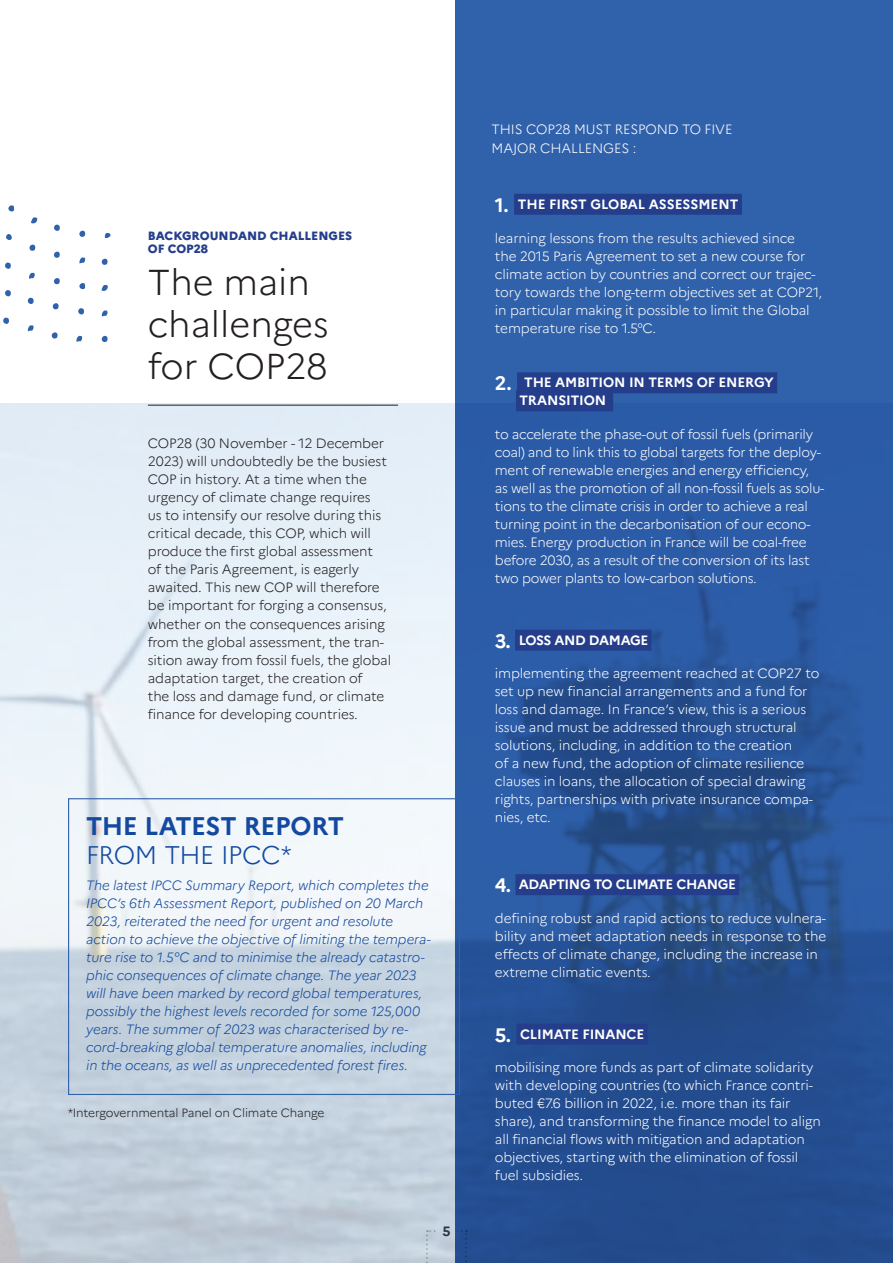
<style>
.page{position:relative;width:893px;height:1263px;background:#fff}
.page>*{position:absolute;margin:0;border:0;box-sizing:border-box;transform-origin:0 0}
.sous_titre{font:300 36px/42px "Marianne";color:#231f20}
.Style_de_paragraphe_2{font:700 25.5px/28.5px "Marianne";letter-spacing:-.015em;color:#13499f}
.Texte_courant{font:300 13.5px/18px "Marianne";letter-spacing:-.01em;color:#fff}
.Style_de_paragraphe_2-2{font:italic 300 13.5px/18px "Marianne";letter-spacing:-.01em;color:#13499f}
.Texte_courant-2{font:300 13.5px/18px "Marianne";letter-spacing:-.01em;color:#231f20}
.Style_de_paragraphe_6{font:700 13.5px/18px "Marianne";letter-spacing:-.01em;color:#fff}
.Style_de_paragraphe_6-2{font:700 13.5px "Marianne";letter-spacing:-.03em;color:#fff}
.t1{font:700 13.5px "Marianne";color:#231f20}
.Texte_courant-3{font:300 12px "Marianne";letter-spacing:-.01em;color:#231f20}
.t2{font:800 12px "Marianne";color:#253e8b}
.s1{font-weight:300}
.s2{font-size:19.5px}
</style>
<div class="page">
<svg style="left:455px;top:0;width:438px;height:1263px;background:#2a579e"></svg>
<hr style="left:148px;top:405px;width:250px;height:1px;background:#231f20">
<div style="left:514px;top:194px;width:228px;height:21px;background:#253e8b"></div>
<div style="left:517px;top:372px;width:260px;height:21px;background:#253e8b"></div>
<div style="left:516px;top:390px;width:97px;height:21px;background:#253e8b"></div>
<div style="left:515px;top:630px;width:136px;height:21px;background:#253e8b"></div>
<div style="left:515px;top:874px;width:224px;height:21px;background:#253e8b"></div>
<div style="left:516px;top:1023px;width:132px;height:21px;background:#253e8b"></div>
<svg style="left:105px;top:233px;width:6px;height:5px"></svg>
<svg style="left:28px;top:325px;width:6px;height:6px"></svg>
<svg style="left:29px;top:273px;width:6px;height:6px"></svg>
<svg style="left:79px;top:257px;width:6px;height:6px"></svg>
<svg style="left:76px;top:336px;width:6px;height:6px"></svg>
<svg style="left:102px;top:310px;width:6px;height:6px"></svg>
<svg style="left:31px;top:217px;width:6px;height:6px"></svg>
<svg style="left:102px;top:285px;width:6px;height:6px"></svg>
<svg style="left:8px;top:205px;width:6px;height:6px"></svg>
<svg style="left:6px;top:234px;width:6px;height:6px"></svg>
<svg style="left:79px;top:283px;width:6px;height:6px"></svg>
<svg style="left:5px;top:263px;width:6px;height:6px"></svg>
<svg style="left:5px;top:290px;width:6px;height:6px"></svg>
<svg style="left:3px;top:318px;width:6px;height:6px"></svg>
<svg style="left:78px;top:308px;width:6px;height:6px"></svg>
<svg style="left:28px;top:298px;width:6px;height:6px"></svg>
<svg style="left:79px;top:231px;width:6px;height:6px"></svg>
<svg style="left:54px;top:252px;width:6px;height:6px"></svg>
<svg style="left:54px;top:278px;width:6px;height:6px"></svg>
<svg style="left:53px;top:303px;width:6px;height:6px"></svg>
<svg style="left:52px;top:332px;width:6px;height:7px"></svg>
<svg style="left:102px;top:336px;width:6px;height:6px"></svg>
<svg style="left:102px;top:259px;width:6px;height:6px"></svg>
<svg style="left:29px;top:245px;width:7px;height:6px"></svg>
<svg style="left:54px;top:225px;width:6px;height:6px"></svg>
<div style="left:68px;top:798px;width:392px;height:297px;border:1px solid #3061ab"></div>
<p class="t2" style="left:148px;top:228px;width:206px">BACKGROUNDAND CHALLENGES</p>
<p class="t2" style="left:148px;top:242px;width:62px">OF COP28</p>
<p class="sous_titre" style="left:148px;top:262px;width:182px">The main challenges for COP28</p>
<p class="Texte_courant-2" style="left:148px;top:435px;width:245px">COP28 (30 November - 12 December 2023) will undoubtedly be the busiest COP in history. At a time when the urgency of climate change requires<br>us to intensify our resolve during this critical decade, this COP, which will produce the first global assessment<br>of the Paris Agreement, is eagerly awaited. This new COP will therefore be important for forging a consensus, whether on the consequences arising from the global assessment, the tran&shy;sition away from fossil fuels, the global adaptation target, the creation of<br>the loss and damage fund, or climate finance for developing countries.</p>
<p class="Style_de_paragraphe_2" style="left:86px;top:812px;width:259px">THE LATEST REPORT<br><span class="s1">FROM THE IPCC*</span></p>
<p class="Style_de_paragraphe_2-2" style="left:86px;top:877px;width:346px">The latest IPCC Summary Report, which completes the IPCC’s 6th Assessment Report, published on 20 March 2023, reiterated the need for urgent and resolute action to achieve the objective of limiting the tempera&shy;ture rise to 1.5°C and to minimise the already catastro&shy;phic consequences of climate change. The year 2023 will have been marked by record global temperatures, possibly the highest levels recorded for some 125,000 years. The summer of 2023 was characterised by re&shy;cord-breaking global temperature anomalies, including in the oceans, as well as unprecedented forest fires.</p>
<p class="Texte_courant-3" style="left:68px;top:1105px;width:258px">*Intergovernmental Panel on Climate Change</p>
<p class="t1" style="left:442px;top:1223px;width:10px">5</p>
<p class="Texte_courant" style="left:492px;top:121px;width:242px">THIS COP28 MUST RESPOND TO FIVE<br>MAJOR CHALLENGES :</p>
<p class="Style_de_paragraphe_6" style="left:495px;top:195px;width:245px"><span class="s2">1.</span> THE FIRST GLOBAL ASSESSMENT</p>
<p class="Texte_courant" style="left:495px;top:229px;width:329px">learning lessons from the results achieved since<br>the 2015 Paris Agreement to set a new course for climate action by countries and correct our trajec&shy;tory towards the long-term objectives set at COP21, in particular making it possible to limit the Global temperature rise to 1.5°C.</p>
<p class="Style_de_paragraphe_6" style="left:519px;top:374px;width:256px;text-indent:-25px"><span class="s2">2.</span> THE AMBITION IN TERMS OF ENERGY<br>TRANSITION</p>
<p class="Texte_courant" style="left:495px;top:425px;width:331px">to accelerate the phase-out of fossil fuels (primarily coal) and to link this to global targets for the deploy&shy;ment of renewable energies and energy efficiency, as well as the promotion of all non-fossil fuels as solu&shy;tions to the climate crisis in order to achieve a real turning point in the decarbonisation of our econo&shy;mies. Energy production in France will be coal-free before 2030, as a result of the conversion of its last two power plants to low-carbon solutions.</p>
<p class="Style_de_paragraphe_6-2" style="left:495px;top:632px;width:155px"><span class="s2">3.</span> LOSS AND DAMAGE</p>
<p class="Texte_courant" style="left:495px;top:665px;width:326px">implementing the agreement reached at COP27 to set up new financial arrangements and a fund for loss and damage. In France’s view, this is a serious issue and must be addressed through structural solutions, including, in addition to the creation<br>of a new fund, the adoption of climate resilience clauses in loans, the allocation of special drawing rights, partnerships with private insurance compa&shy;nies, etc.</p>
<p class="Style_de_paragraphe_6" style="left:495px;top:875px;width:243px"><span class="s2">4.</span> ADAPTING TO CLIMATE CHANGE</p>
<p class="Texte_courant" style="left:495px;top:909px;width:333px">defining robust and rapid actions to reduce vulnera&shy;bility and meet adaptation needs in response to the effects of climate change, including the increase in extreme climatic events.</p>
<p class="Style_de_paragraphe_6" style="left:495px;top:1025px;width:151px"><span class="s2">5.</span> CLIMATE FINANCE</p>
<p class="Texte_courant" style="left:495px;top:1058px;width:327px">mobilising more funds as part of climate solidarity with developing countries (to which France contri&shy;buted €7.6 billion in 2022, i.e. more than its fair share), and transforming the finance model to align all financial flows with mitigation and adaptation objectives, starting with the elimination of fossil fuel subsidies.</p>
</div>
